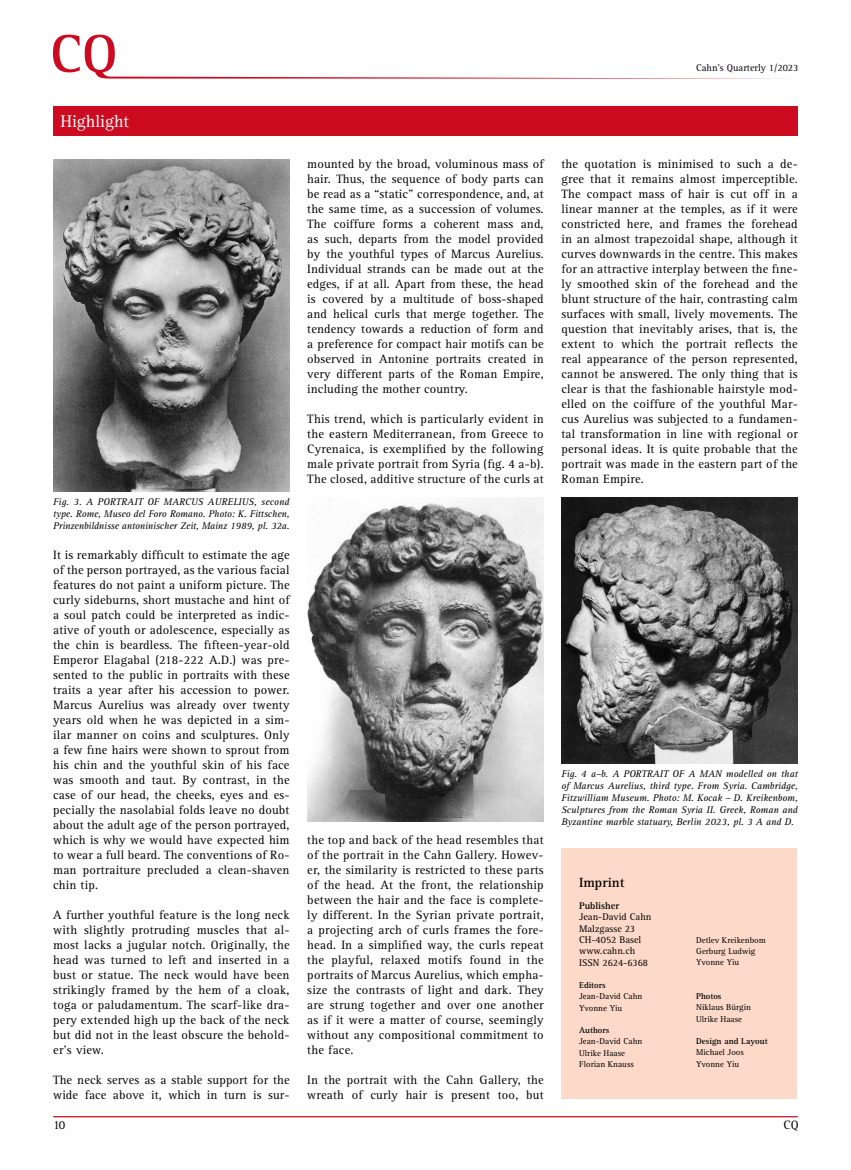
<style>
.page{position:relative;width:851px;height:1170px;background:#fff}
.page>*{position:absolute;margin:0;border:0;box-sizing:border-box;transform-origin:0 0}
.t1{font:17.5px "Rotis Serif Std";color:#fff}
.t2{font:700 13.75px "Rotis Serif Std";color:#000}
.t3{font:12.5px/15px "Rotis Serif Std";letter-spacing:.015em;color:#000;text-align:justify}
.t4{font:italic 10px/12px "Rotis Serif Std";letter-spacing:-.005em;color:#000;text-align:justify}
.t5{font:10px/11.2px "Rotis Serif Std";color:#000}
.t6{font:700 10px "Rotis Serif Std";color:#000}
.t7{font:8.75px/11.2px "Rotis Serif Std";color:#000}
.t8{font:700 8.75px "Rotis Serif Std";color:#000}
</style>
<div class="page">
<hr style="left:53px;top:1115px;width:744px;height:2px;background:#cd0b20">
<svg style="left:53px;top:35px;width:731px;height:44px"></svg>
<div style="left:561px;top:848px;width:236px;height:250px;background:#fcd9c8"></div>
<div style="left:53px;top:106px;width:744px;height:30px;background:#cd0b20"></div>
<img style="left:53px;top:159px;width:236px;height:332px">
<img style="left:307px;top:498px;width:236px;height:323px">
<img style="left:561px;top:498px;width:236px;height:265px">
<h1 class="t1" style="left:60px;top:111px;width:70px">Highlight</h1>
<p class="t4" style="left:53px;top:496px;width:238px">Fig. 3. A PORTRAIT OF MARCUS AURELIUS, second type. Rome, Museo del Foro Romano. Photo: K. Fittschen, Prinzenbildnisse antoninischer Zeit, Mainz 1989, pl. 32a.</p>
<p class="t3" style="left:53px;top:547px;width:238px">It is remarkably difficult to estimate the age of the person portrayed, as the various facial features do not paint a uniform picture. The curly sideburns, short mustache and hint of a soul patch could be interpreted as indic&shy;ative of youth or adolescence, especially as the chin is beardless. The fifteen-year-old Emperor Elagabal (218-222 A.D.) was pre&shy;sented to the public in portraits with these traits a year after his accession to power.<br>Marcus Aurelius was already over twenty years old when he was depicted in a sim&shy;ilar manner on coins and sculptures. Only a few fine hairs were shown to sprout from his chin and the youthful skin of his face was smooth and taut. By contrast, in the case of our head, the cheeks, eyes and es&shy;pecially the nasolabial folds leave no doubt about the adult age of the person portrayed, which is why we would have expected him to wear a full beard. The conventions of Ro&shy;man portraiture precluded a clean-shaven chin tip.</p>
<p class="t3" style="left:53px;top:907px;width:238px">A further youthful feature is the long neck with slightly protruding muscles that al&shy;most lacks a jugular notch. Originally, the head was turned to left and inserted in a bust or statue. The neck would have been strikingly framed by the hem of a cloak, toga or paludamentum. The scarf-like dra&shy;pery extended high up the back of the neck but did not in the least obscure the behold&shy;er's view.</p>
<p class="t3" style="left:53px;top:1072px;width:238px">The neck serves as a stable support for the wide face above it, which in turn is sur-</p>
<p class="t3" style="left:53px;top:1117px;width:14px">10</p>
<p class="t3" style="left:307px;top:157px;width:238px">mounted by the broad, voluminous mass of hair. Thus, the sequence of body parts can be read as a “static” correspondence, and, at the same time, as a succession of volumes.<br>The coiffure forms a coherent mass and, as such, departs from the model provided by the youthful types of Marcus Aurelius.<br>Individual strands can be made out at the edges, if at all. Apart from these, the head is covered by a multitude of boss-shaped and helical curls that merge together. The tendency towards a reduction of form and a preference for compact hair motifs can be observed in Antonine portraits created in very different parts of the Roman Empire, including the mother country.</p>
<p class="t3" style="left:307px;top:412px;width:238px">This trend, which is particularly evident in the eastern Mediterranean, from Greece to Cyrenaica, is exemplified by the following male private portrait from Syria (fig. 4 a-b).<br>The closed, additive structure of the curls at</p>
<p class="t3" style="left:307px;top:832px;width:238px">the top and back of the head resembles that of the portrait in the Cahn Gallery. Howev&shy;er, the similarity is restricted to these parts of the head. At the front, the relationship between the hair and the face is complete&shy;ly different. In the Syrian private portrait, a projecting arch of curls frames the fore&shy;head. In a simplified way, the curls repeat the playful, relaxed motifs found in the portraits of Marcus Aurelius, which empha&shy;size the contrasts of light and dark. They are strung together and over one another as if it were a matter of course, seemingly without any compositional commitment to the face.</p>
<p class="t3" style="left:307px;top:1072px;width:238px">In the portrait with the Cahn Gallery, the wreath of curly hair is present too, but</p>
<p class="t5" style="left:696px;top:62px;width:104px">Cahn’s Quarterly 1/2023</p>
<p class="t3" style="left:561px;top:157px;width:238px">the quotation is minimised to such a de&shy;gree that it remains almost imperceptible.<br>The compact mass of hair is cut off in a linear manner at the temples, as if it were constricted here, and frames the forehead in an almost trapezoidal shape, although it curves downwards in the centre. This makes for an attractive interplay between the fine&shy;ly smoothed skin of the forehead and the blunt structure of the hair, contrasting calm surfaces with small, lively movements. The question that inevitably arises, that is, the extent to which the portrait reflects the real appearance of the person represented, cannot be answered. The only thing that is clear is that the fashionable hairstyle mod&shy;elled on the coiffure of the youthful Mar&shy;cus Aurelius was subjected to a fundamen&shy;tal transformation in line with regional or personal ideas. It is quite probable that the portrait was made in the eastern part of the Roman Empire.</p>
<p class="t4" style="left:561px;top:768px;width:238px">Fig. 4 a–b. A PORTRAIT OF A MAN modelled on that of Marcus Aurelius, third type. From Syria. Cambridge, Fitzwilliam Museum. Photo: M. Kocak – D. Kreikenbom, Sculptures from the Roman Syria II. Greek, Roman and Byzantine marble statuary, Berlin 2023, pl. 3 A and D.</p>
<p class="t2" style="left:579px;top:874px;width:47px">Imprint</p>
<p class="t6" style="left:579px;top:899px;width:42px">Publisher</p>
<p class="t5" style="left:579px;top:911px;width:74px">Jean-David Cahn<br>Malzgasse 23<br>CH-4052 Basel www.cahn.ch<br>ISSN 2624-6368</p>
<p class="t8" style="left:579px;top:979px;width:28px">Editors</p>
<p class="t7" style="left:579px;top:990px;width:65px">Jean-David Cahn<br>Yvonne Yiu</p>
<p class="t8" style="left:579px;top:1024px;width:32px">Authors</p>
<p class="t7" style="left:579px;top:1035px;width:65px">Jean-David Cahn<br>Ulrike Haase<br>Florian Knauss</p>
<p class="t7" style="left:696px;top:934px;width:71px">Detlev Kreikenbom<br>Gerburg Ludwig<br>Yvonne Yiu</p>
<p class="t8" style="left:696px;top:990px;width:27px">Photos</p>
<p class="t7" style="left:696px;top:1001px;width:56px">Niklaus Bürgin<br>Ulrike Haase</p>
<p class="t8" style="left:696px;top:1035px;width:73px">Design and Layout</p>
<p class="t7" style="left:696px;top:1046px;width:49px">Michael Joos<br>Yvonne Yiu</p>
<p class="t3" style="left:783px;top:1117px;width:17px">CQ</p>
</div>
